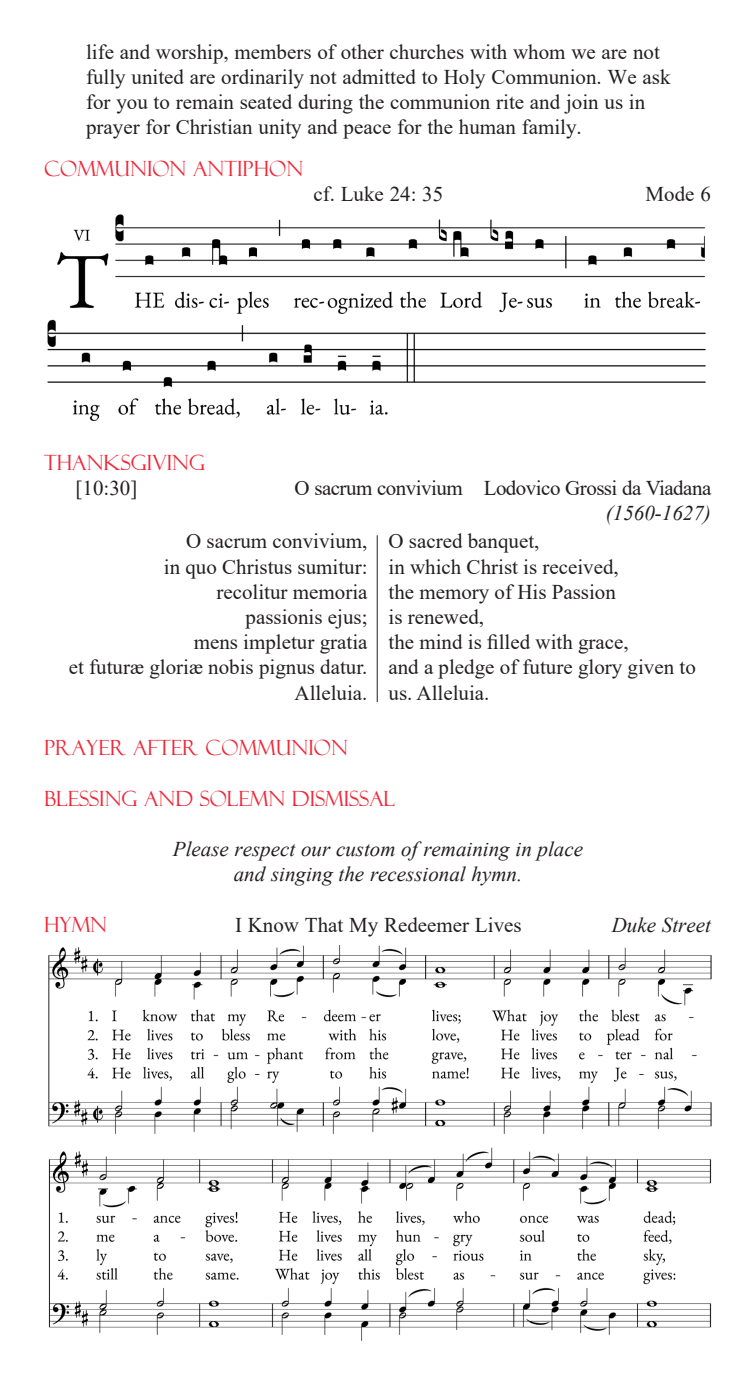
<style>
.page{position:relative;width:756px;height:1386px;background:#fff}
.page>*{position:absolute;margin:0;border:0;box-sizing:border-box;transform-origin:0 0}
.t1{font:21px/25.2px "Times New Roman";color:#231f20}
.t2{font:21px "Felix Titling";color:#ee2839}
.t3{font:italic 21px "Times New Roman";color:#231f20}
.t4{font:21px/25.2px "Times New Roman";letter-spacing:-.025em;color:#231f20;text-align:right}
.s1{font-style:italic}
</style>
<div class="page">
<img style="left:47px;top:214px;width:659px;height:207px">
<hr style="left:377px;top:535px;width:1px;height:167px;background:#231f20">
<img style="left:48px;top:945px;width:664px;height:395px">
<p class="t1" style="left:86px;top:38px;width:586px">life and worship, members of other churches with whom we are not fully united are ordinarily not admitted to Holy Communion. We ask for you to remain seated during the communion rite and join us in prayer for Christian unity and peace for the human family.</p>
<p class="t2" style="left:44px;top:156px;width:261px">COMMUNION ANTIPHON</p>
<p class="t1" style="left:313px;top:180px;width:131px">cf. Luke 24: 35</p>
<p class="t1" style="left:646px;top:180px;width:67px">Mode 6</p>
<p class="t2" style="left:44px;top:450px;width:162px">THANKSGIVING</p>
<p class="t1" style="left:76px;top:474px;width:63px">[10:30]</p>
<p class="t4" style="left:294px;top:474px;width:418px">O sacrum convivium Lodovico Grossi da Viadana <span class="s1">(1560-1627)</span></p>
<p class="t1" style="left:186px;top:528px;width:183px">O sacrum convivium,</p>
<p class="t1" style="left:164px;top:553px;width:205px">in quo Christus sumitur:</p>
<p class="t1" style="left:216px;top:578px;width:153px">recolitur memoria</p>
<p class="t1" style="left:246px;top:604px;width:123px">passionis ejus;</p>
<p class="t1" style="left:194px;top:629px;width:175px">mens impletur gratia</p>
<p class="t1" style="left:69px;top:654px;width:300px;text-align:right">et futuræ gloriæ nobis pignus datur.<br>Alleluia.</p>
<p class="t1" style="left:388px;top:528px;width:153px">O sacred banquet,</p>
<p class="t1" style="left:388px;top:553px;width:232px">in which Christ is received,</p>
<p class="t1" style="left:388px;top:578px;width:229px">the memory of His Passion</p>
<p class="t1" style="left:388px;top:604px;width:97px">is renewed,</p>
<p class="t1" style="left:388px;top:629px;width:242px">the mind is filled with grace,</p>
<p class="t1" style="left:388px;top:654px;width:309px">and a pledge of future glory given to us. Alleluia.</p>
<p class="t2" style="left:44px;top:736px;width:305px">PRAYER AFTER COMMUNION</p>
<p class="t2" style="left:44px;top:786px;width:353px">BLESSING AND SOLEMN DISMISSAL</p>
<p class="t3" style="left:173px;top:834px;width:412px">Please respect our custom of remaining in place</p>
<p class="t3" style="left:234px;top:860px;width:290px">and singing the recessional hymn.</p>
<p class="t2" style="left:44px;top:912px;width:64px">HYMN</p>
<p class="t1" style="left:235px;top:911px;width:288px">I Know That My Redeemer Lives</p>
<p class="t3" style="left:612px;top:910px;width:101px">Duke Street</p>
</div>
